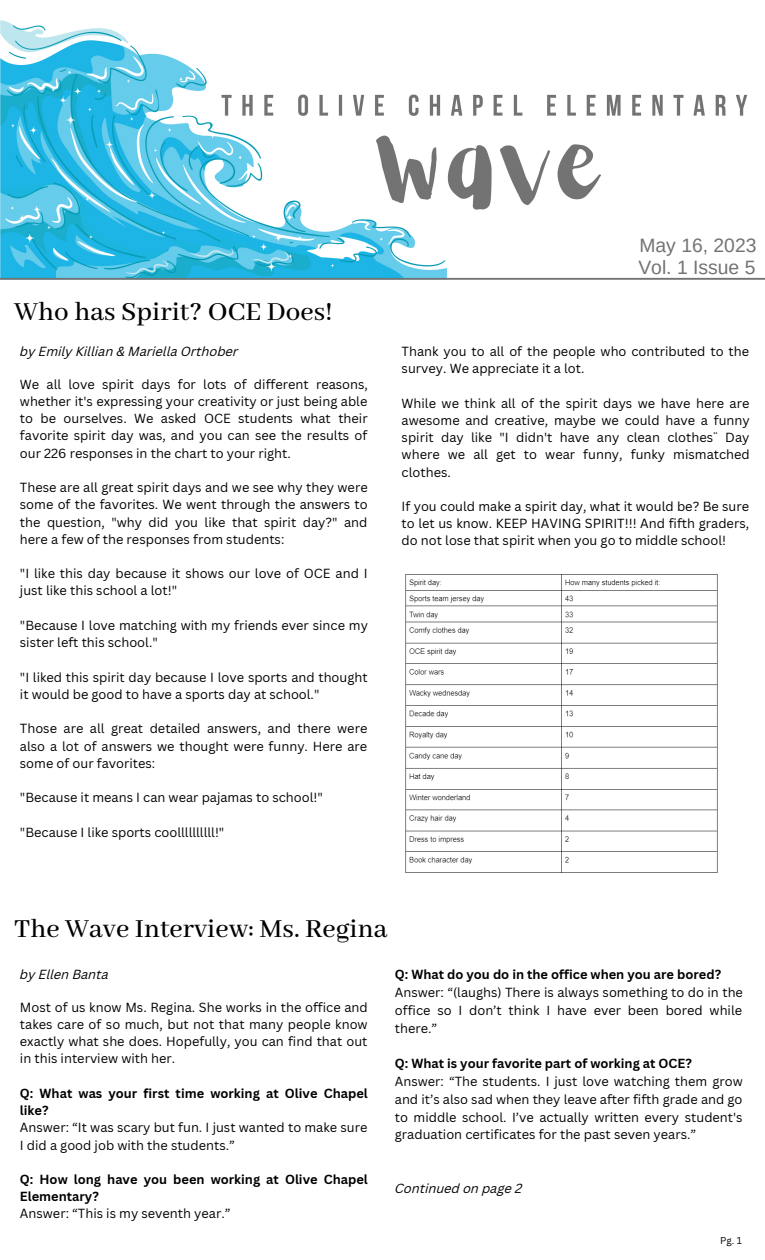
<style>
.page{position:relative;width:765px;height:1260px;background:#fff}
.page>*{position:absolute;margin:0;border:0;box-sizing:border-box;transform-origin:0 0}
.t1{font:500 29px "Abhaya Libre";color:#000}
.t2{font:19.38px "Arimo";color:#737373}
.t3{font:12.88px/17.2px "Canva Sans";color:#000;text-align:justify}
.t4{font:700 12.88px/17.2px "Canva Sans";color:#000}
.t5{font:italic 12.88px "Canva Sans";color:#000}
.t6{font:9.62px "Canva Sans";color:#000}
</style>
<div class="page">
<img style="left:0;top:20px;width:765px;height:258px">
<hr style="left:0;top:278px;width:765px;height:2px;background:#737373">
<img style="left:405px;top:574px;width:313px;height:299px">
<p class="t2" style="left:639px;top:234px;width:119px">May 16, 2023</p>
<p class="t1" style="left:14px;top:296px;width:320px">Who has Spirit? OCE Does!</p>
<p class="t5" style="left:20px;top:346px;width:220px">by Emily Killian &amp; Mariella Orthober</p>
<p class="t3" style="left:20px;top:375px;width:350px">We all love spirit days for lots of different reasons, whether it's expressing your creativity or just being able to be ourselves. We asked OCE students what their favorite spirit day was, and you can see the results of our 226 responses in the chart to your right.</p>
<p class="t3" style="left:20px;top:478px;width:349px">These are all great spirit days and we see why they were some of the favorites. We went through the answers to the question, "why did you like that spirit day?" and here a few of the responses from students:</p>
<p class="t3" style="left:20px;top:565px;width:349px">"I like this day because it shows our love of OCE and I just like this school a lot!"</p>
<p class="t3" style="left:20px;top:616px;width:350px">"Because I love matching with my friends ever since my sister left this school."</p>
<p class="t3" style="left:20px;top:668px;width:349px">"I liked this spirit day because I love sports and thought it would be good to have a sports day at school."</p>
<p class="t3" style="left:20px;top:720px;width:349px">Those are all great detailed answers, and there were also a lot of answers we thought were funny. Here are some of our favorites:</p>
<p class="t3" style="left:20px;top:789px;width:305px">"Because it means I can wear pajamas to school!"</p>
<p class="t3" style="left:20px;top:823px;width:206px">"Because I like sports coollllllllll!"</p>
<p class="t2" style="left:638px;top:257px;width:119px">Vol. 1 Issue 5</p>
<p class="t3" style="left:402px;top:342px;width:349px">Thank you to all of the people who contributed to the survey. We appreciate it a lot.</p>
<p class="t3" style="left:402px;top:394px;width:350px">While we think all of the spirit days we have here are awesome and creative, maybe we could have a funny spirit day like "I didn't have any clean clothes¨ Day where we all get to wear funny, funky mismatched clothes.</p>
<p class="t3" style="left:402px;top:497px;width:349px">If you could make a spirit day, what it would be? Be sure to let us know. KEEP HAVING SPIRIT!!! And fifth graders, do not lose that spirit when you go to middle school!</p>
<p class="t1" style="left:14px;top:912px;width:375px">The Wave Interview: Ms. Regina</p>
<p class="t5" style="left:20px;top:969px;width:90px">by Ellen Banta</p>
<p class="t3" style="left:20px;top:998px;width:349px">Most of us know Ms. Regina. She works in the office and takes care of so much, but not that many people know exactly what she does. Hopefully, you can find that out in this interview with her.</p>
<p class="t4" style="left:20px;top:1084px;width:349px">Q: What was your first time working at Olive Chapel like?</p>
<p class="t3" style="left:20px;top:1119px;width:349px">Answer: “It was scary but fun. I just wanted to make sure<br>I did a good job with the students.”</p>
<p class="t4" style="left:20px;top:1170px;width:349px">Q: How long have you been working at Olive Chapel<br>Elementary?</p>
<p class="t3" style="left:20px;top:1205px;width:212px">Answer: “This is my seventh year.”</p>
<p class="t4" style="left:395px;top:965px;width:328px">Q: What do you do in the office when you are bored?</p>
<p class="t3" style="left:395px;top:983px;width:350px;line-height:17.8px">Answer: “(laughs) There is always something to do in the office so I don’t think I have ever been bored while there.”</p>
<p class="t4" style="left:395px;top:1055px;width:299px">Q: What is your favorite part of working at OCE?</p>
<p class="t3" style="left:395px;top:1072px;width:349px;line-height:17.8px">Answer: “The students. I just love watching them grow and it’s also sad when they leave after fifth grade and go to middle school. I’ve actually written every student's graduation certificates for the past seven years.”</p>
<p class="t5" style="left:395px;top:1183px;width:129px">Continued on page 2</p>
<p class="t6" style="left:720px;top:1234px;width:23px">Pg. 1</p>
</div>
